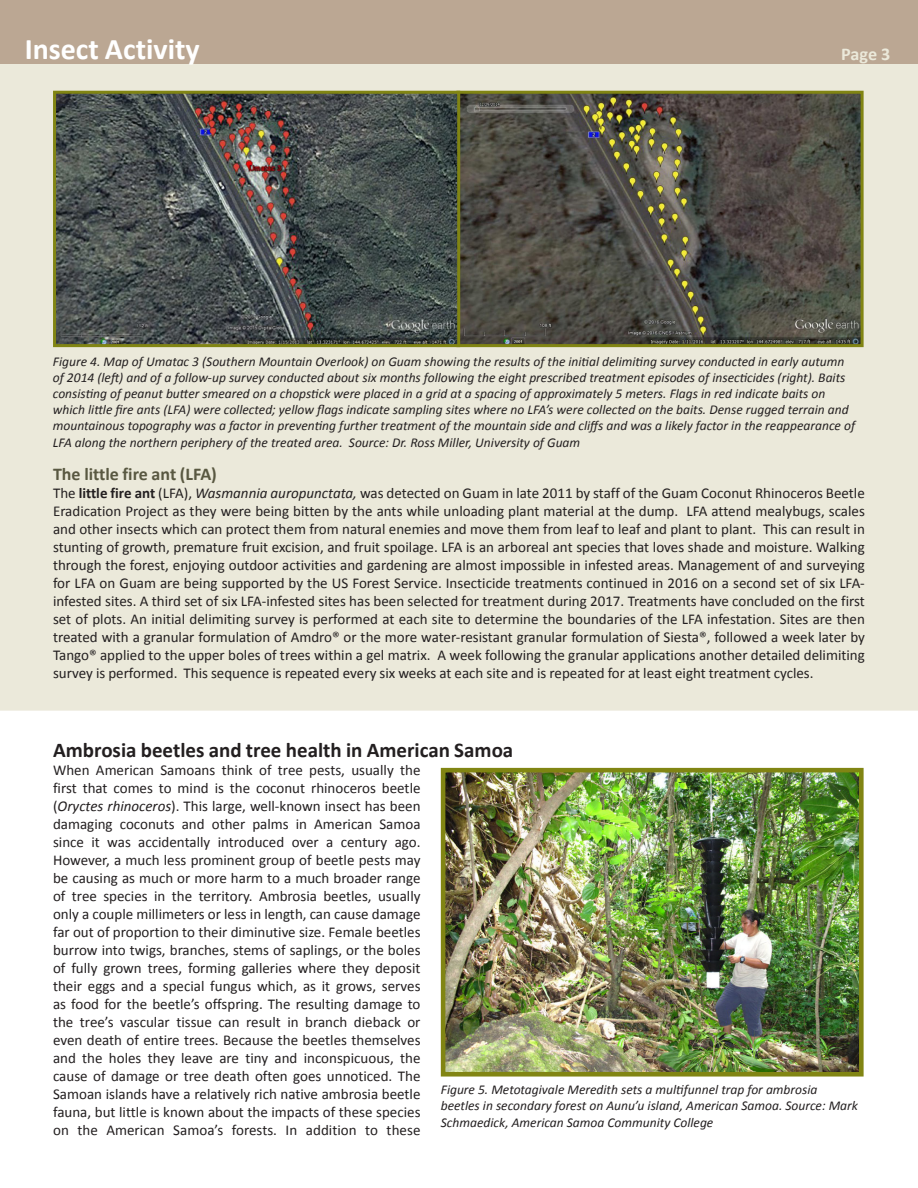
<style>
.page{position:relative;width:918px;height:1188px;background:#fff}
.page>*{position:absolute;margin:0;border:0;box-sizing:border-box;transform-origin:0 0}
.t1{font:700 30px "Calibri";color:#fff}
.t2{font:700 21px "Calibri";color:#231f20}
.t3{font:700 18px "Calibri";color:#595841}
.t4{font:700 18px "Calibri";color:#ebe9da}
.t5{font:15px/18px "Calibri";color:#231f20;text-align:justify}
.t6{font:italic 13.5px/16.2px "Calibri";color:#231f20}
.s1{font-weight:700}
.s2{font-style:italic}
</style>
<div class="page">
<div style="left:0;top:64px;width:918px;height:647px;background:#ebe9da"></div>
<div style="left:0;top:0;width:918px;height:64px;background:#bba793"></div>
<img style="left:57px;top:95px;width:803px;height:248px">
<div style="left:456px;top:91px;width:408px;height:256px;border:3px solid #818513"></div>
<img style="left:447px;top:774px;width:411px;height:297px">
<div style="left:441px;top:768px;width:423px;height:309px;border:5px solid #818513"></div>
<div style="left:53px;top:91px;width:407px;height:256px;border:3px solid #818513"></div>
<p class="t1" style="left:25px;top:29px;width:176px">Insect Activity</p>
<p class="t4" style="left:841px;top:43px;width:51px">Page 3</p>
<p class="t6" style="left:53px;top:352px;width:804px">Figure 4. Map of Umatac 3 (Southern Mountain Overlook) on Guam showing the results of the initial delimiting survey conducted in early autumn of 2014 (left) and of a follow-up survey conducted about six months following the eight prescribed treatment episodes of insecticides (right). Baits consisting of peanut butter smeared on a chopstick were placed in a grid at a spacing of approximately 5 meters. Flags in red indicate baits on which little fire ants (LFA) were collected; yellow flags indicate sampling sites where no LFA’s were collected on the baits. Dense rugged terrain and mountainous topography was a factor in preventing further treatment of the mountain side and cliffs and was a likely factor in the reappearance of LFA along the northern periphery of the treated area. Source: Dr. Ross Miller, University of Guam</p>
<p class="t3" style="left:53px;top:463px;width:165px">The little fire ant (LFA)</p>
<p class="t5" style="left:53px;top:484px;width:813px">The <span class="s1">little fire ant</span> (LFA), <span class="s2">Wasmannia auropunctata,</span> was detected on Guam in late 2011 by staff of the Guam Coconut Rhinoceros Beetle Eradication Project as they were being bitten by the ants while unloading plant material at the dump. LFA attend mealybugs, scales and other insects which can protect them from natural enemies and move them from leaf to leaf and plant to plant. This can result in stunting of growth, premature fruit excision, and fruit spoilage. LFA is an arboreal ant species that loves shade and moisture. Walking through the forest, enjoying outdoor activities and gardening are almost impossible in infested areas. Management of and surveying for LFA on Guam are being supported by the US Forest Service. Insecticide treatments continued in 2016 on a second set of six LFA&shy;infested sites. A third set of six LFA-infested sites has been selected for treatment during 2017. Treatments have concluded on the first set of plots. An initial delimiting survey is performed at each site to determine the boundaries of the LFA infestation. Sites are then treated with a granular formulation of Amdro® or the more water-resistant granular formulation of Siesta®, followed a week later by Tango® applied to the upper boles of trees within a gel matrix. A week following the granular applications another detailed delimiting survey is performed. This sequence is repeated every six weeks at each site and is repeated for at least eight treatment cycles.</p>
<p class="t2" style="left:53px;top:737px;width:462px">Ambrosia beetles and tree health in American Samoa</p>
<p class="t5" style="left:53px;top:761px;width:369px">When American Samoans think of tree pests, usually the first that comes to mind is the coconut rhinoceros beetle (<span class="s2">Oryctes rhinoceros</span>). This large, well-known insect has been damaging coconuts and other palms in American Samoa since it was accidentally introduced over a century ago.<br>However, a much less prominent group of beetle pests may be causing as much or more harm to a much broader range of tree species in the territory. Ambrosia beetles, usually only a couple millimeters or less in length, can cause damage far out of proportion to their diminutive size. Female beetles burrow into twigs, branches, stems of saplings, or the boles of fully grown trees, forming galleries where they deposit their eggs and a special fungus which, as it grows, serves as food for the beetle’s offspring. The resulting damage to the tree’s vascular tissue can result in branch dieback or even death of entire trees. Because the beetles themselves and the holes they leave are tiny and inconspicuous, the cause of damage or tree death often goes unnoticed. The Samoan islands have a relatively rich native ambrosia beetle fauna, but little is known about the impacts of these species on the American Samoa’s forests. In addition to these</p>
<p class="t6" style="left:441px;top:1081px;width:419px">Figure 5. Metotagivale Meredith sets a multifunnel trap for ambrosia beetles in secondary forest on Aunu’u island, American Samoa. Source: Mark<br>Schmaedick, American Samoa Community College</p>
</div>
